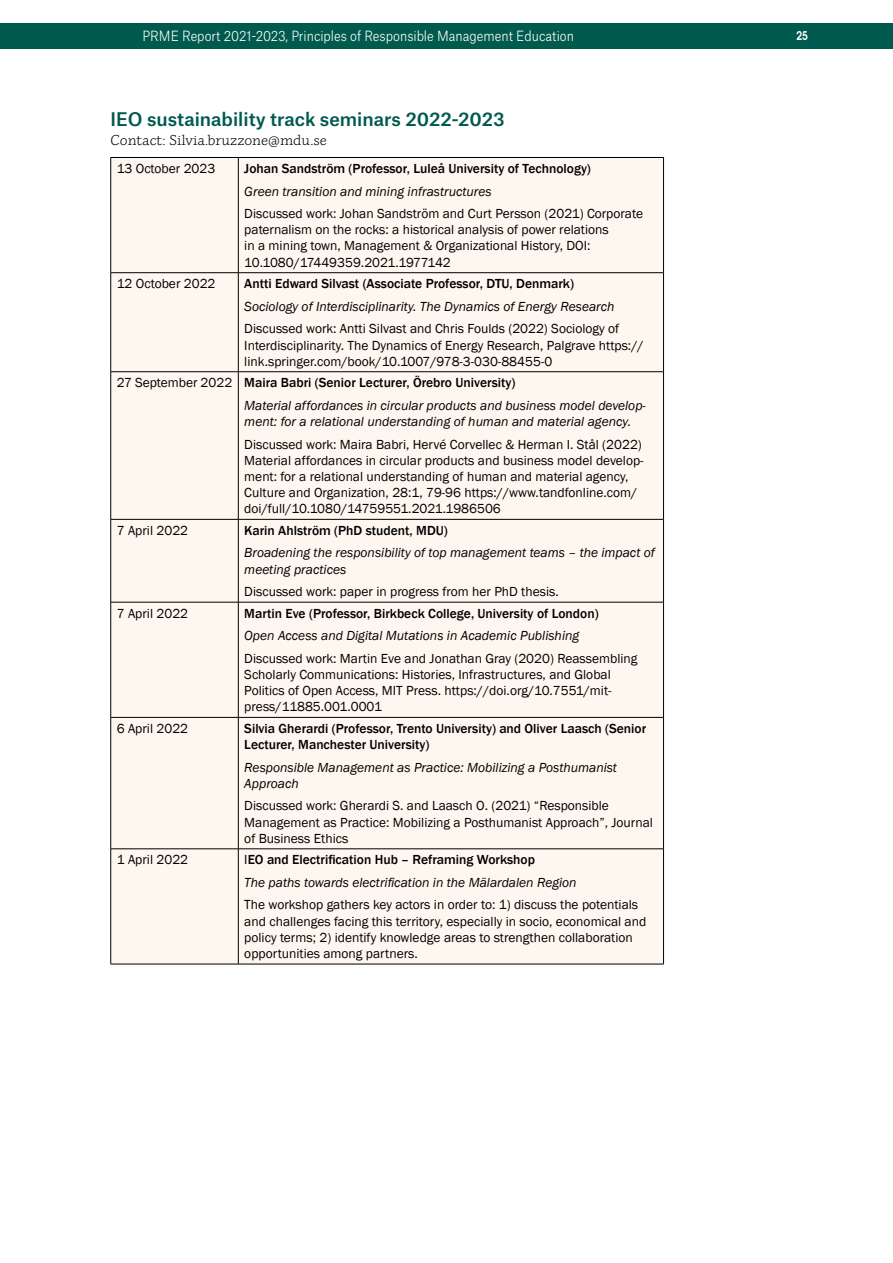
<style>
.page{position:relative;width:893px;height:1263px;background:#fff}
.page>*{position:absolute;margin:0;border:0;box-sizing:border-box;transform-origin:0 0}
.t1{font:500 18px "Atlas Grotesk";color:#005a4d}
.t2{font:13.5px/16.2px "Franklin Gothic";color:#000}
.t3{font:italic 13.5px/22.5px "Franklin Gothic";color:#000}
.t4{font:500 13.5px/16.2px "Franklin Gothic";color:#000}
.t5{font:300 13.5px "Atlas Grotesk";color:#fff;scale:.9 1}
.t6{font:300 13.5px "Ducta MDH";color:#000}
.t7{font:600 12px "ITC Avant Garde Pro";color:#fff;scale:.85 1}
.s1{font-style:normal}
.s2{font-weight:500;font-style:normal}
</style>
<div class="page">
<div style="left:111px;top:158px;width:552px;height:806px;background:#fdf7ef"></div>
<hr style="left:111px;top:157px;width:127px;height:1px;background:#000">
<hr style="left:110px;top:158px;width:1px;height:114px;background:#000">
<hr style="left:238px;top:157px;width:426px;height:1px;background:#000">
<hr style="left:238px;top:158px;width:1px;height:114px;background:#000">
<hr style="left:663px;top:158px;width:1px;height:114px;background:#000">
<hr style="left:111px;top:272px;width:127px;height:1px;background:#000">
<hr style="left:110px;top:273px;width:1px;height:98px;background:#000">
<hr style="left:238px;top:272px;width:426px;height:1px;background:#000">
<hr style="left:238px;top:273px;width:1px;height:98px;background:#000">
<hr style="left:663px;top:273px;width:1px;height:98px;background:#000">
<hr style="left:111px;top:371px;width:127px;height:1px;background:#000">
<hr style="left:110px;top:372px;width:1px;height:147px;background:#000">
<hr style="left:238px;top:371px;width:426px;height:1px;background:#000">
<hr style="left:238px;top:372px;width:1px;height:147px;background:#000">
<hr style="left:663px;top:372px;width:1px;height:147px;background:#000">
<hr style="left:111px;top:519px;width:127px;height:1px;background:#000">
<hr style="left:110px;top:519px;width:1px;height:83px;background:#000">
<hr style="left:238px;top:519px;width:426px;height:1px;background:#000">
<hr style="left:238px;top:519px;width:1px;height:83px;background:#000">
<hr style="left:663px;top:519px;width:1px;height:83px;background:#000">
<hr style="left:111px;top:602px;width:127px;height:1px;background:#000">
<hr style="left:110px;top:602px;width:1px;height:115px;background:#000">
<hr style="left:238px;top:602px;width:426px;height:1px;background:#000">
<hr style="left:238px;top:602px;width:1px;height:115px;background:#000">
<hr style="left:663px;top:602px;width:1px;height:115px;background:#000">
<hr style="left:111px;top:717px;width:127px;height:1px;background:#000">
<hr style="left:110px;top:717px;width:1px;height:132px;background:#000">
<hr style="left:238px;top:717px;width:426px;height:1px;background:#000">
<hr style="left:238px;top:717px;width:1px;height:132px;background:#000">
<hr style="left:663px;top:717px;width:1px;height:132px;background:#000">
<hr style="left:111px;top:848px;width:127px;height:1px;background:#000">
<hr style="left:110px;top:849px;width:1px;height:115px;background:#000">
<hr style="left:238px;top:848px;width:426px;height:1px;background:#000">
<hr style="left:238px;top:849px;width:1px;height:115px;background:#000">
<hr style="left:663px;top:849px;width:1px;height:115px;background:#000">
<hr style="left:111px;top:964px;width:127px;height:1px;background:#000">
<hr style="left:238px;top:964px;width:426px;height:1px;background:#000">
<div style="left:0;top:23px;width:893px;height:26px;background:#005a4d"></div>
<p class="t5" style="left:142px;top:25px;width:481px">PRME Report 2021-2023, Principles of Responsible Management Education</p>
<p class="t7" style="left:796px;top:27px;width:15px">25</p>
<h1 class="t1" style="left:111px;top:104px;width:396px">IEO sustainability track seminars 2022-2023</h1>
<p class="t6" style="left:111px;top:132px;width:218px">Contact: Silvia.bruzzone@mdu.se</p>
<p class="t2" style="left:117px;top:161px;width:100px">13 October 2023</p>
<p class="t4" style="left:244px;top:160px;width:348px">Johan Sandström (Professor, Luleå University of Technology)</p>
<p class="t3" style="left:244px;top:180px;width:249px">Green transition and mining infrastructures</p>
<p class="t2" style="left:244px;top:206px;width:400px">Discussed work: Johan Sandström and Curt Persson (2021) Corporate paternalism on the rocks: a historical analysis of power relations<br>in a mining town, Management &amp; Organizational History, DOI:<br>10.1080/17449359.2021.1977142</p>
<p class="t2" style="left:117px;top:276px;width:100px">12 October 2022</p>
<p class="t4" style="left:244px;top:276px;width:331px">Antti Edward Silvast (Associate Professor, DTU, Denmark)</p>
<p class="t3" style="left:244px;top:295px;width:372px">Sociology of Interdisciplinarity. The Dynamics of Energy Research</p>
<p class="t2" style="left:244px;top:321px;width:401px">Discussed work: Antti Silvast and Chris Foulds (2022) Sociology of<br>Interdisciplinarity. The Dynamics of Energy Research, Palgrave https:// link.springer.com/book/10.1007/978-3-030-88455-0</p>
<p class="t3" style="left:244px;top:372px;width:403px;text-indent:-128px"><span class="s1">27 September 2022</span> <span class="s2">Maira Babri (Senior Lecturer, Örebro University)<br></span>Material affordances in circular products and business model develop-</p>
<p class="t3" style="left:244px;top:410px;width:388px">ment: for a relational understanding of human and material agency.</p>
<p class="t2" style="left:244px;top:436px;width:401px">Discussed work: Maira Babri, Hervé Corvellec &amp; Herman I. Stål (2022)<br>Material affordances in circular products and business model develop&shy;ment: for a relational understanding of human and material agency, Culture and Organization, 28:1, 79-96 https://www.tandfonline.com/ doi/full/10.1080/14759551.2021.1986506</p>
<p class="t2" style="left:117px;top:522px;width:73px">7 April 2022</p>
<p class="t4" style="left:244px;top:522px;width:205px">Karin Ahlström (PhD student, MDU)</p>
<p class="t3" style="left:244px;top:545px;width:412px;line-height:16.2px">Broadening the responsibility of top management teams – the impact of meeting practices</p>
<p class="t2" style="left:244px;top:584px;width:316px">Discussed work: paper in progress from her PhD thesis.</p>
<p class="t2" style="left:117px;top:605px;width:73px">7 April 2022</p>
<p class="t4" style="left:244px;top:605px;width:356px">Martin Eve (Professor, Birkbeck College, University of London)</p>
<p class="t3" style="left:244px;top:625px;width:336px">Open Access and Digital Mutations in Academic Publishing</p>
<p class="t2" style="left:244px;top:650px;width:395px">Discussed work: Martin Eve and Jonathan Gray (2020) Reassembling Scholarly Communications: Histories, Infrastructures, and Global Politics of Open Access, MIT Press. https://doi.org/10.7551/mit&shy;press/11885.001.0001</p>
<p class="t2" style="left:117px;top:720px;width:73px">6 April 2022</p>
<p class="t4" style="left:244px;top:720px;width:403px">Silvia Gherardi (Professor, Trento University) and Oliver Laasch (Senior<br>Lecturer, Manchester University)</p>
<p class="t3" style="left:244px;top:759px;width:374px;line-height:16.2px">Responsible Management as Practice: Mobilizing a Posthumanist<br>Approach</p>
<p class="t2" style="left:244px;top:798px;width:410px">Discussed work: Gherardi S. and Laasch O. (2021) “Responsible<br>Management as Practice: Mobilizing a Posthumanist Approach”, Journal of Business Ethics</p>
<p class="t2" style="left:117px;top:852px;width:73px">1 April 2022</p>
<p class="t3" style="left:244px;top:849px;width:334px"><span class="s1">I</span><span class="s2">EO and Electrification Hub – Reframing Workshop<br></span>The paths towards electrification in the Mälardalen Region</p>
<p class="t2" style="left:244px;top:897px;width:404px">The workshop gathers key actors in order to: 1) discuss the potentials and challenges facing this territory, especially in socio, economical and policy terms; 2) identify knowledge areas to strengthen collaboration opportunities among partners.</p>
</div>
